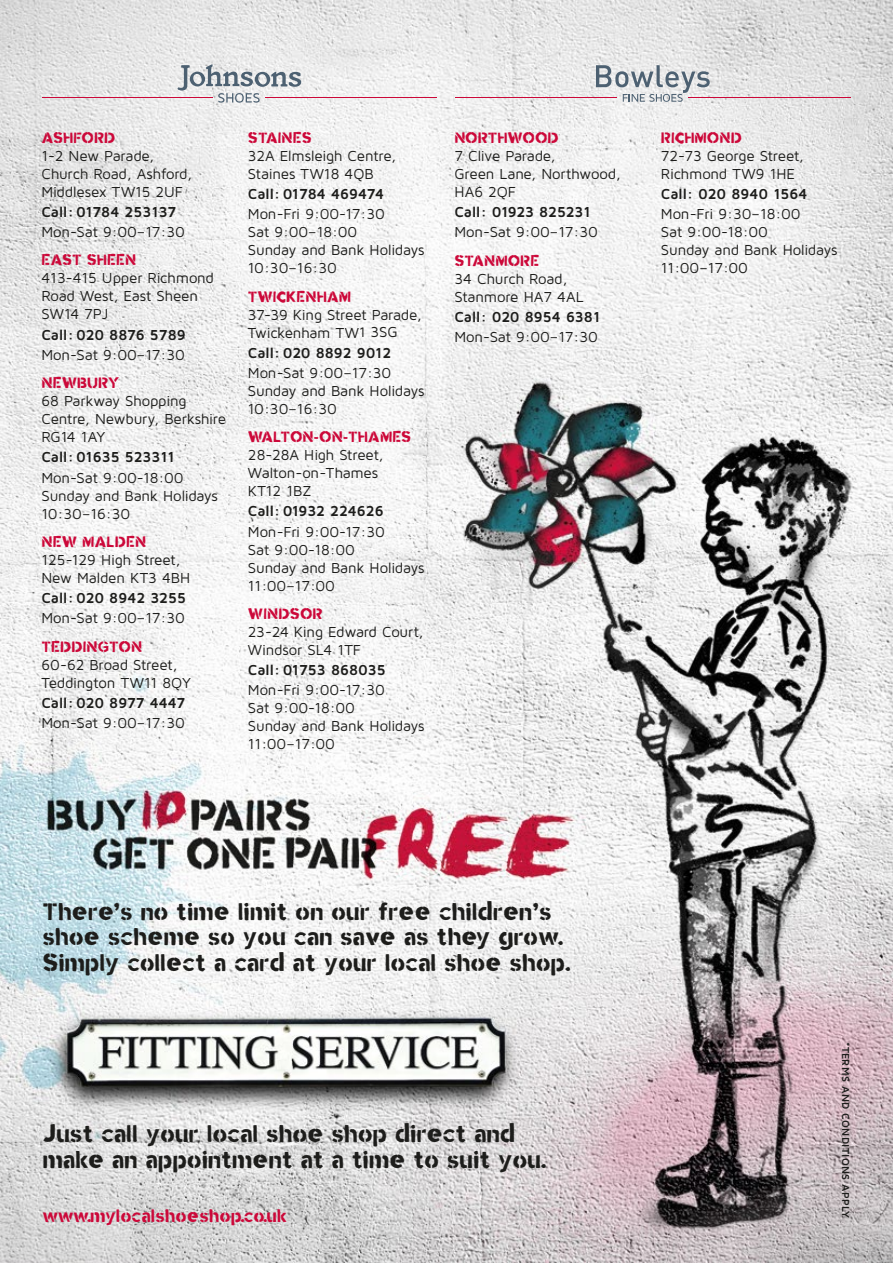
<style>
.page{position:relative;width:893px;height:1263px;background:#fff}
.page>*{position:absolute;margin:0;border:0;box-sizing:border-box;transform-origin:0 0}
.t1{font:24px/25.5px "Mind The Gap";letter-spacing:-.01em;color:#1d1d1b}
.t2{font:18px "Mind The Gap";color:#cc0839}
.t3{font:15px/18px "Maven Pro";letter-spacing:-.01em;color:#1d1d1b}
.t4{font:700 15px "Maven Pro";letter-spacing:-.01em;color:#1d1d1b}
.t5{font:15px "Mind The Gap";color:#cc0839}
.t6{font:700 10.5px "Maven Pro";letter-spacing:.025em;color:#1d1d1b}
.s1{font-size:14.25px}
</style>
<div class="page">
<img style="left:0;top:0;width:893px;height:1263px">
<svg style="left:178px;top:64px;width:123px;height:39px"></svg>
<hr style="left:43px;top:97px;width:170px;height:1px;background:#cc0839">
<hr style="left:265px;top:97px;width:172px;height:1px;background:#cc0839">
<hr style="left:455px;top:97px;width:162px;height:1px;background:#cc0839">
<hr style="left:688px;top:97px;width:162px;height:1px;background:#cc0839">
<svg style="left:596px;top:65px;width:114px;height:37px"></svg>
<p class="t5" style="left:41px;top:126px;width:76px">ASHFORD</p>
<p class="t3" style="left:41px;top:146px;width:152px">1-2 New Parade,<br>Church Road, Ashford,<br>Middlesex TW15 2UF</p>
<p class="t4" style="left:41px;top:202px;width:136px">Call: 01784 253137</p>
<p class="t3" style="left:41px;top:222px;width:145px">Mon-Sat 9:00–17:30</p>
<p class="t5" style="left:41px;top:249px;width:96px">EAST SHEEN</p>
<p class="t3" style="left:41px;top:269px;width:174px">413-415 Upper Richmond<br>Road West, East Sheen<br>SW14 7PJ</p>
<p class="t4" style="left:41px;top:325px;width:146px">Call: 020 8876 5789</p>
<p class="t3" style="left:41px;top:345px;width:145px">Mon-Sat 9:00–17:30</p>
<p class="t5" style="left:41px;top:371px;width:80px">NEWBURY</p>
<p class="t3" style="left:41px;top:392px;width:186px">68 Parkway Shopping<br>Centre, Newbury, Berkshire<br>RG14 1AY</p>
<p class="t4" style="left:41px;top:448px;width:135px">Call: 01635 523311</p>
<p class="t3" style="left:41px;top:468px;width:178px">Mon-Sat 9:00-18:00<br>Sunday and Bank Holidays<br>10:30–16:30</p>
<p class="t5" style="left:41px;top:530px;width:107px">NEW MALDEN</p>
<p class="t3" style="left:41px;top:550px;width:150px">125-129 High Street,<br>New Malden KT3 4BH</p>
<p class="t4" style="left:41px;top:589px;width:146px">Call: 020 8942 3255</p>
<p class="t3" style="left:41px;top:609px;width:145px">Mon-Sat 9:00–17:30</p>
<p class="t5" style="left:41px;top:635px;width:102px">TEDDINGTON</p>
<p class="t3" style="left:41px;top:655px;width:151px">60-62 Broad Street,<br>Teddington TW11 8QY</p>
<p class="t4" style="left:41px;top:693px;width:145px">Call: 020 8977 4447</p>
<p class="t3" style="left:41px;top:713px;width:145px">Mon-Sat 9:00–17:30</p>
<p class="t5" style="left:248px;top:126px;width:65px">STAINES</p>
<p class="t3" style="left:248px;top:146px;width:150px">32A Elmsleigh Centre,<br>Staines TW18 4QB</p>
<p class="t4" style="left:248px;top:184px;width:138px">Call: 01784 469474</p>
<p class="t3" style="left:248px;top:204px;width:178px">Mon-Fri 9:00-17:30<br>Sat 9:00–18:00<br>Sunday and Bank Holidays<br>10:30–16:30</p>
<p class="t5" style="left:248px;top:285px;width:105px">TWICKENHAM</p>
<p class="t3" style="left:248px;top:305px;width:175px">37-39 King Street Parade,<br>Twickenham TW<span class="s1">1</span> 3SG</p>
<p class="t4" style="left:248px;top:343px;width:145px">Call: 020 8892 9012</p>
<p class="t3" style="left:248px;top:363px;width:178px">Mon-Sat 9:00–17:30<br>Sunday and Bank Holidays<br>10:30–16:30</p>
<p class="t5" style="left:248px;top:425px;width:165px">WALTON-ON-THAMES</p>
<p class="t3" style="left:248px;top:446px;width:137px">28-28A High Street,<br>Walton-on-Thames<br>KT12 1BZ</p>
<p class="t4" style="left:248px;top:502px;width:137px">Call: 01932 224626</p>
<p class="t3" style="left:248px;top:522px;width:178px">Mon-Fri 9:00-17:30<br>Sat 9:00-18:00<br>Sunday and Bank Holidays<br>11:00–17:00</p>
<p class="t5" style="left:248px;top:602px;width:76px">WINDSOR</p>
<p class="t3" style="left:248px;top:622px;width:177px">23-24 King Edward Court,<br>Windsor SL4 1TF</p>
<p class="t4" style="left:248px;top:661px;width:140px">Call: 01753 868035</p>
<p class="t3" style="left:248px;top:681px;width:178px">Mon-Fri 9:00-17:30<br>Sat 9:00-18:00<br>Sunday and Bank Holidays<br>11:00–17:00</p>
<p class="t5" style="left:454px;top:126px;width:106px">NORTHWOOD</p>
<p class="t3" style="left:454px;top:146px;width:168px">7 Clive Parade,<br>Green Lane, Northwood,<br>HA6 2QF</p>
<p class="t4" style="left:454px;top:202px;width:138px">Call: 01923 825231</p>
<p class="t3" style="left:454px;top:222px;width:145px">Mon-Sat 9:00–17:30</p>
<p class="t5" style="left:454px;top:249px;width:86px">STANMORE</p>
<p class="t3" style="left:454px;top:269px;width:131px">34 Church Road,<br>Stanmore HA7 4AL</p>
<p class="t4" style="left:454px;top:307px;width:147px">Call: 020 8954 6381</p>
<p class="t3" style="left:454px;top:327px;width:145px">Mon-Sat 9:00–17:30</p>
<p class="t5" style="left:661px;top:126px;width:83px">RICHMOND</p>
<p class="t3" style="left:661px;top:146px;width:144px">72-73 George Street,<br>Richmond TW9 1HE</p>
<p class="t4" style="left:661px;top:184px;width:148px">Call: 020 8940 1564</p>
<p class="t3" style="left:661px;top:204px;width:178px">Mon-Fri 9:30–18:00<br>Sat 9:00-18:00<br>Sunday and Bank Holidays<br>11:00–17:00</p>
<h1 class="t1" style="left:43px;top:897px;width:529px">There’s no time limit on our free children’s shoe scheme so you can save as they grow.<br>Simply collect a card at your local shoe shop.</h1>
<h1 class="t1" style="left:43px;top:1119px;width:505px">Just call your local shoe shop direct and make an appointment at a time to suit you.</h1>
<p class="t2" style="left:43px;top:1202px;width:246px">www.mylocalshoeshop.co.uk</p>
<p class="t6" style="left:852px;top:1042px;width:178px;rotate:90deg">*TERMS AND CONDITIONS APPLY</p>
</div>
